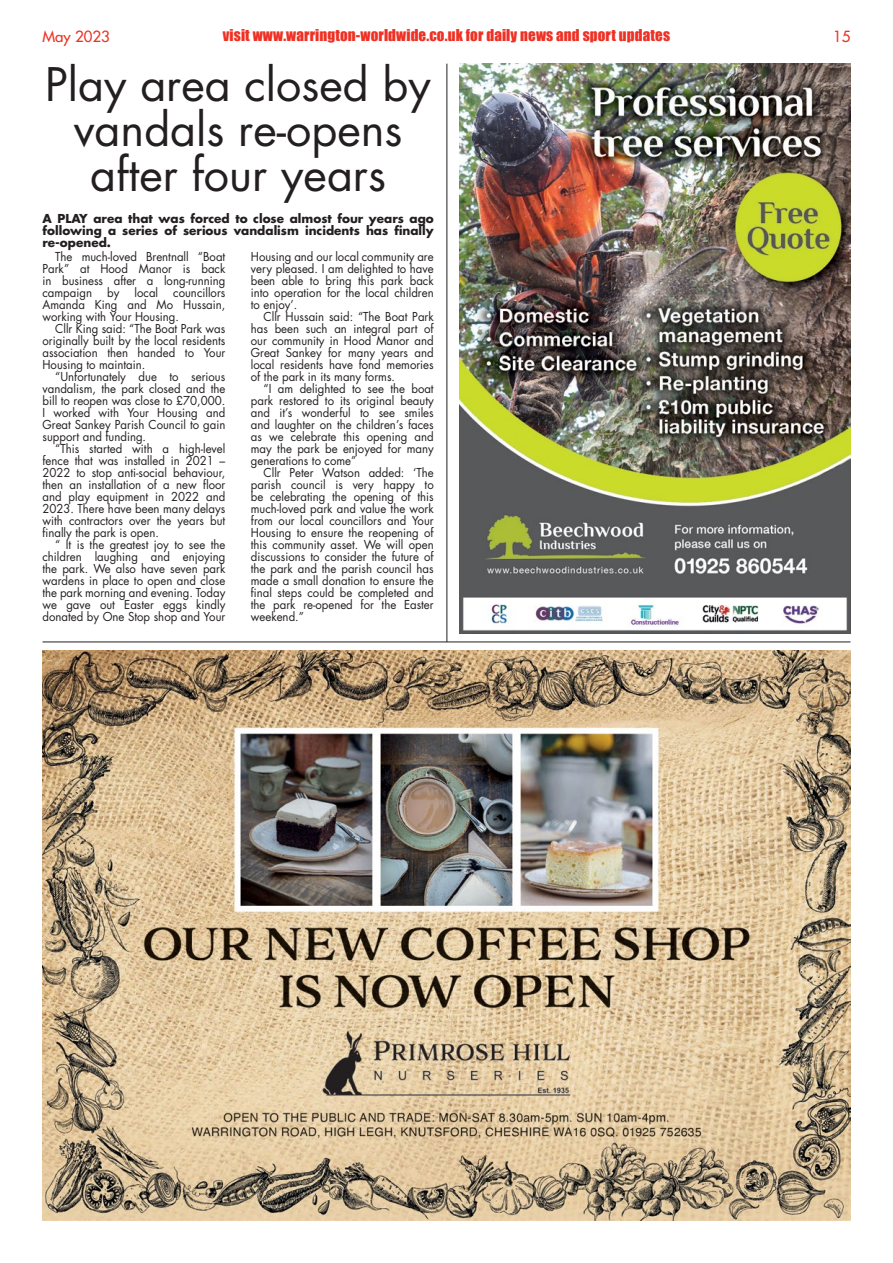
<style>
.page{position:relative;width:893px;height:1263px;background:#fff}
.page>*{position:absolute;margin:0;border:0;box-sizing:border-box;transform-origin:0 0}
.t1{font:45px/45px "Futura Std";color:#231f20;text-align:center}
.t2{font:15px "Impact";letter-spacing:.01em;color:#ee3124}
.t3{font:500 15px "Futura Std";color:#ee3124}
.t4{font:12px/12px "Futura Std";color:#231f20;text-align:justify;scale:.95 1}
.t5{font:700 12px/12px "Futura Std";color:#231f20;text-align:justify}
</style>
<div class="page">
<hr style="left:43px;top:642px;width:807px;height:1px;background:#231f20">
<hr style="left:447px;top:64px;width:1px;height:578px;background:#231f20">
<img style="left:43px;top:651px;width:807px;height:569px">
<img style="left:459px;top:64px;width:392px;height:570px">
<p class="t3" style="left:43px;top:27px;width:69px">May 2023</p>
<p class="t2" style="left:223px;top:24px;width:449px">visit www.warrington-worldwide.co.uk for daily news and sport updates</p>
<p class="t3" style="left:833px;top:27px;width:19px">15</p>
<h1 class="t1" style="left:45px;top:62px;width:387px">Play area closed by vandals re-opens after four years</h1>
<p class="t5" style="left:43px;top:213px;width:393px">A PLAY area that was forced to close almost four years ago following a series of serious vandalism incidents has finally re-opened.</p>
<p class="t4" style="left:43px;top:250px;width:194px;text-indent:13px">The much-loved Brentnall “Boat Park” at Hood Manor is back in business after a long-running campaign</p>
<p class="t4" style="left:251px;top:250px;width:194px">Housing and our local community are very pleased. I am delighted to have been able to bring this park back into operation for the local children to enjoy’.</p>
<p class="t4" style="left:251px;top:310px;width:194px;text-indent:13px">Cllr Hussain said: “The Boat Park has been such an integral part of our community in Hood Manor and Great Sankey for many years and local residents have fond memories of the park in its many forms.</p>
<p class="t4" style="left:251px;top:382px;width:194px;text-indent:13px">“I am delighted to see the boat park restored to its original beauty and it’s wonderful to see smiles and laughter on the children’s faces as we celebrate this opening and may the park be enjoyed for many generations to come”</p>
<p class="t4" style="left:251px;top:466px;width:194px;text-indent:13px">Cllr Peter Watson added: ‘The parish council is very happy to be celebrating the opening of this much-loved park and value the work from our local councillors and Your Housing to ensure the reopening of this community asset. We will open discussions to consider the future of the park and the parish council has made a small donation to ensure the final steps could be completed and the park re-opened for the Easter weekend.”</p>
<p class="t4" style="left:43px;top:286px;width:194px;text-indent:131px">councillors Amanda King and Mo Hussain, working with Your Housing.</p>
<p class="t4" style="left:43px;top:322px;width:194px;text-indent:13px">Cllr King said: “The Boat Park was originally built by the local residents association then handed to Your Housing to maintain.</p>
<p class="t4" style="left:43px;top:370px;width:194px;text-indent:13px">“Unfortunately due to serious vandalism, the park closed and the bill to reopen was close to £70,000.<br>I worked with Your Housing and Great Sankey Parish Council to gain support and funding.</p>
<p class="t4" style="left:43px;top:442px;width:194px;text-indent:13px">“This started with a high-level fence that was installed in 2021 – 2022 to stop anti-social behaviour, then an installation of a new floor and play equipment in 2022 and 2023. There have been many delays with contractors over the years but finally the park is open.</p>
<p class="t4" style="left:43px;top:538px;width:194px;text-indent:13px">“ It is the greatest joy to see the children laughing and enjoying the park. We also have seven park wardens in place to open and close the park morning and evening. Today we gave out Easter eggs kindly donated by One Stop shop and Your</p>
<p class="t4" style="left:107px;top:286px;width:14px">by</p>
<p class="t4" style="left:135px;top:286px;width:26px">local</p>
</div>
